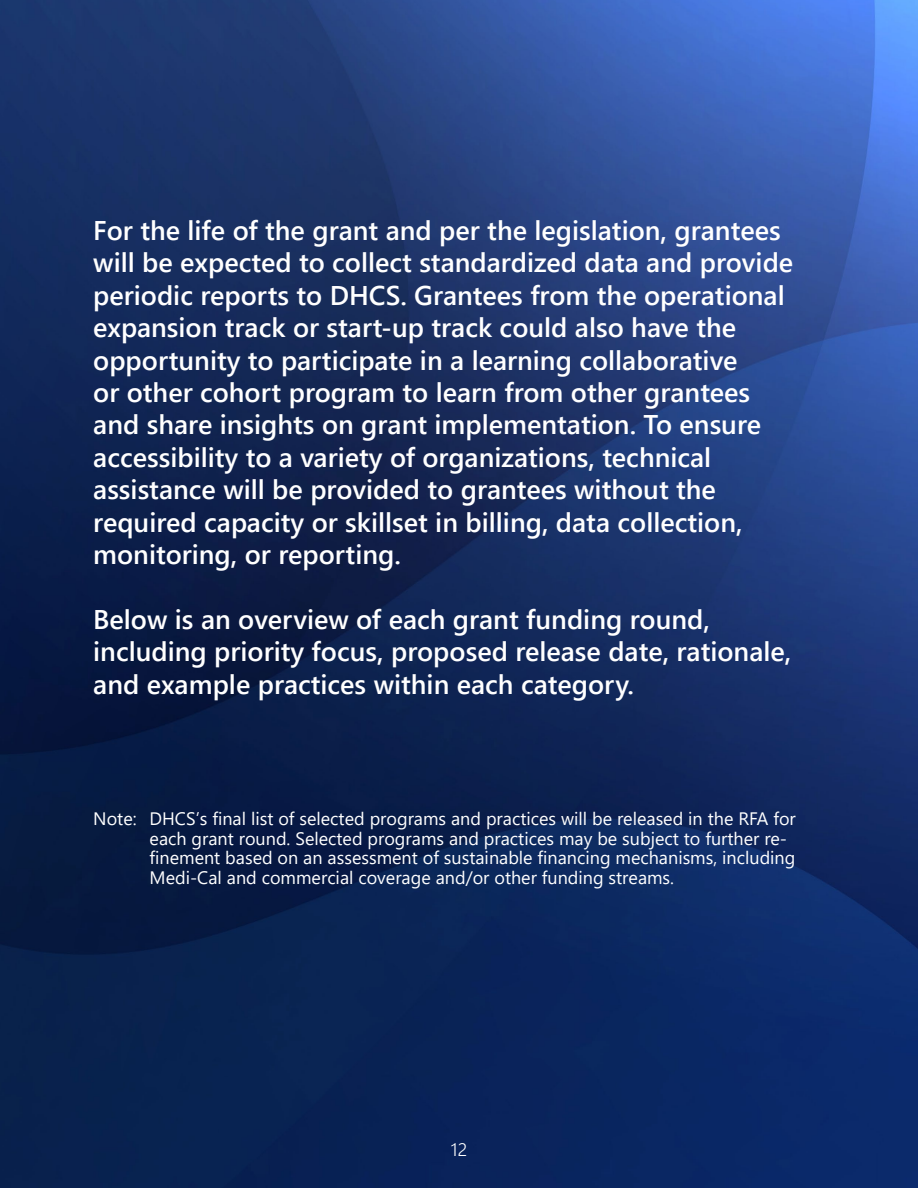
<style>
.page{position:relative;width:918px;height:1188px;background:#fff}
.page>*{position:absolute;margin:0;border:0;box-sizing:border-box;transform-origin:0 0}
.t1{font:600 27px/32.4px "Segoe UI";color:#fff}
.t2{font:18px/19.5px "Segoe UI";color:#fff}
.t3{font:300 18px "Segoe UI";color:#fff}
</style>
<div class="page">
<img style="left:0;top:0;width:918px;height:1188px">
<p class="t1" style="left:93px;top:212px;width:702px">For the life of the grant and per the legislation, grantees will be expected to collect standardized data and provide periodic reports to DHCS. Grantees from the operational expansion track or start-up track could also have the opportunity to participate in a learning collaborative<br>or other cohort program to learn from other grantees and share insights on grant implementation. To ensure accessibility to a variety of organizations, technical assistance will be provided to grantees without the required capacity or skillset in billing, data collection, monitoring, or reporting.</p>
<p class="t1" style="left:93px;top:601px;width:700px">Below is an overview of each grant funding round, including priority focus, proposed release date, rationale, and example practices within each category.</p>
<p class="t2" style="left:93px;top:807px;width:45px">Note:</p>
<p class="t2" style="left:150px;top:808px;width:648px">DHCS’s final list of selected programs and practices will be released in the RFA for each grant round. Selected programs and practices may be subject to further re&shy;finement based on an assessment of sustainable financing mechanisms, including Medi-Cal and commercial coverage and/or other funding streams.</p>
<p class="t3" style="left:451px;top:1132px;width:18px">12</p>
</div>
